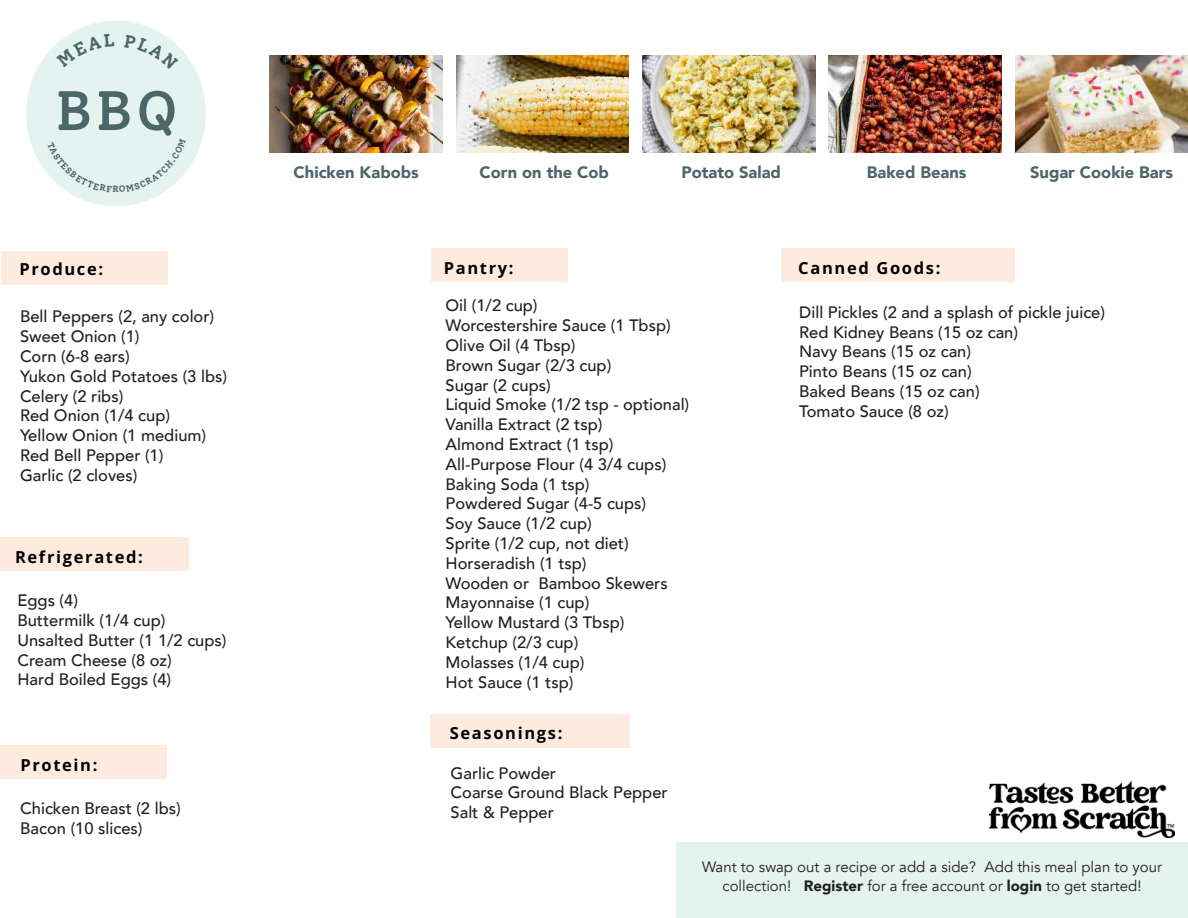
<style>
.page{position:relative;width:1188px;height:918px;background:#fff}
.page>*{position:absolute;margin:0;border:0;box-sizing:border-box;transform-origin:0 0}
.t1{font:500 55.5px "Solway";color:#4c676a}
.t2{font:500 16.5px/19.8px "Avenir";color:#221f1f}
.t3{font:900 16.5px "Avenir";color:#4c676a}
.t4{font:700 16.5px "Open Sans";letter-spacing:.1em;color:#010102}
.t5{font:15px/19.5px "Avenir";color:#221f1f;text-align:center}
.t6{font:700 9px "Solway";color:#4c676a}
.s1{font-weight:900}
</style>
<div class="page">
<img style="left:990px;top:782px;width:185px;height:56px">
<div style="left:676px;top:842px;width:512px;height:76px;background:#e5f3ee"></div>
<div style="left:26px;top:21px;width:180px;height:185px;background:#e4f3ef;border-radius:50%"></div>
<div style="left:1px;top:251px;width:166px;height:34px;background:#feebe0"></div>
<div style="left:0;top:745px;width:167px;height:34px;background:#feebe0"></div>
<div style="left:0;top:537px;width:188px;height:34px;background:#feebe0"></div>
<div style="left:431px;top:715px;width:199px;height:33px;background:#feebe0"></div>
<div style="left:431px;top:248px;width:136px;height:34px;background:#feebe0"></div>
<img style="left:270px;top:55px;width:173px;height:97px">
<img style="left:456px;top:55px;width:173px;height:97px">
<img style="left:642px;top:55px;width:173px;height:97px">
<img style="left:829px;top:55px;width:172px;height:97px">
<img style="left:1015px;top:55px;width:173px;height:97px">
<div style="left:781px;top:248px;width:234px;height:34px;background:#feebe0"></div>
<h1 class="t1" style="left:55px;top:91px;width:124px">BBQ</h1>
<p class="t6" style="left:112px;top:184px;width:8px">R</p>
<p class="t4" style="left:19px;top:262px;width:85px">Produce:</p>
<p class="t2" style="left:20px;top:308px;width:209px">Bell Peppers (2, any color)<br>Sweet Onion (1)<br>Corn (6-8 ears)<br>Yukon Gold Potatoes (3 lbs)<br>Celery (2 ribs)<br>Red Onion (1/4 cup)<br>Yellow Onion (1 medium)<br>Red Bell Pepper (1)<br>Garlic (2 cloves)</p>
<p class="t4" style="left:15px;top:550px;width:129px">Refrigerated:</p>
<p class="t2" style="left:17px;top:592px;width:211px">Eggs (4)<br>Buttermilk (1/4 cup)<br>Unsalted Butter (1 1/2 cups)<br>Cream Cheese (8 oz)<br>Hard Boiled Eggs (4)</p>
<p class="t4" style="left:20px;top:758px;width:79px">Protein:</p>
<p class="t2" style="left:20px;top:800px;width:162px">Chicken Breast (2 lbs)<br>Bacon (10 slices)</p>
<p class="t3" style="left:294px;top:165px;width:127px">Chicken Kabobs</p>
<p class="t3" style="left:480px;top:165px;width:131px">Corn on the Cob</p>
<p class="t3" style="left:681px;top:165px;width:101px">Potato Salad</p>
<p class="t3" style="left:867px;top:165px;width:101px">Baked Beans</p>
<p class="t3" style="left:1030px;top:165px;width:144px">Sugar Cookie Bars</p>
<p class="t4" style="left:444px;top:261px;width:71px">Pantry:</p>
<p class="t2" style="left:446px;top:297px;width:245px">Oil (1/2 cup)<br>Worcestershire Sauce (1 Tbsp)<br>Olive Oil (4 Tbsp)<br>Brown Sugar (2/3 cup)<br>Sugar (2 cups)<br>Liquid Smoke (1/2 tsp - optional)<br>Vanilla Extract (2 tsp)<br>Almond Extract (1 tsp)<br>All-Purpose Flour (4 3/4 cups)<br>Baking Soda (1 tsp)<br>Powdered Sugar (4-5 cups)<br>Soy Sauce (1/2 cup)<br>Sprite (1/2 cup, not diet)<br>Horseradish (1 tsp)<br>Wooden or Bamboo Skewers<br>Mayonnaise (1 cup)<br>Yellow Mustard (3 Tbsp)<br>Ketchup (2/3 cup)<br>Molasses (1/4 cup)<br>Hot Sauce (1 tsp)</p>
<p class="t4" style="left:450px;top:726px;width:114px">Seasonings:</p>
<p class="t2" style="left:451px;top:765px;width:219px">Garlic Powder<br>Coarse Ground Black Pepper<br>Salt &amp; Pepper</p>
<p class="t4" style="left:798px;top:261px;width:144px">Canned Goods:</p>
<p class="t2" style="left:799px;top:304px;width:307px">Dill Pickles (2 and a splash of pickle juice)<br>Red Kidney Beans (15 oz can)<br>Navy Beans (15 oz can)<br>Pinto Beans (15 oz can)<br>Baked Beans (15 oz can)<br>Tomato Sauce (8 oz)</p>
<p class="t5" style="left:702px;top:859px;width:462px">Want to swap out a recipe or add a side? Add this meal plan to your collection! <span class="s1">Register</span> for a free account or <span class="s1">login</span> to get started!</p>
</div>
